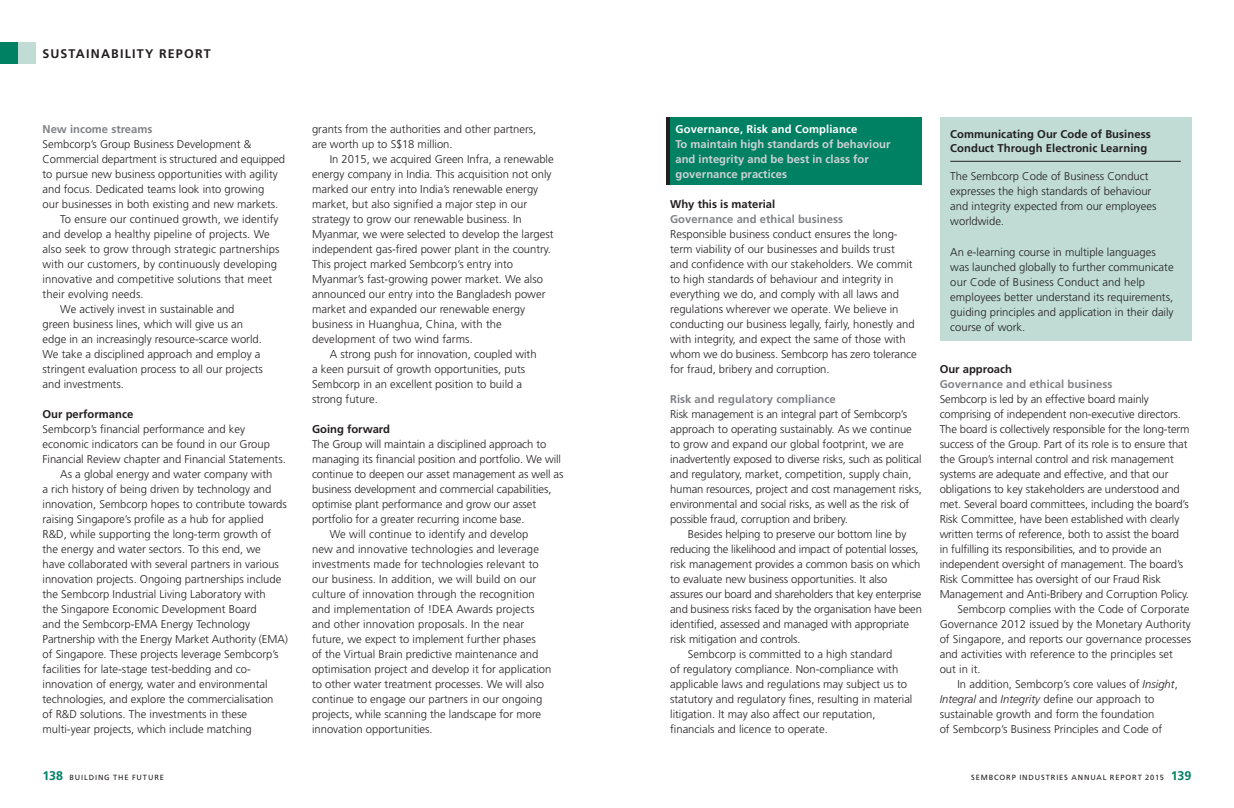
<style>
.page{position:relative;width:1234px;height:808px;background:#fff}
.page>*{position:absolute;margin:0;border:0;box-sizing:border-box;transform-origin:0 0}
.t1{font:700 12.5px "Frutiger";color:#231f20}
.Bodycopy___Generic{font:300 11.25px/15px "Frutiger";color:#231f20}
.Bodycopy___First_Par{font:300 11.25px/15px "Frutiger";letter-spacing:-.01em;color:#231f20}
.Highlight___Test_Fir{font:300 11.25px/15px "Frutiger";color:#231f20}
.Body_Subsubhead{font:700 11.25px "Frutiger";color:#808285}
.Header_w_Tagline___T{font:700 11.25px/15px "Frutiger";color:#d1d2d4}
.Highlight___Title{font:700 11.25px/13.5px "Frutiger";letter-spacing:.005em;color:#231f20}
.Body_Subhead___Black{font:700 11.25px "Frutiger";color:#231f20}
.Header_w_Tagline___H{font:700 11.25px "Frutiger";letter-spacing:.01em;color:#fff}
.t2{font:7.5px "Frutiger";letter-spacing:.115em;color:#231f20}
.s1{font-style:italic}
.s2{font-weight:700;font-size:12.5px;color:#008164}
</style>
<div class="page">
<div style="left:0;top:43px;width:18px;height:21px;background:#008164"></div>
<div style="left:18px;top:43px;width:17px;height:21px;background:#c0dcd4"></div>
<div style="left:670px;top:118px;width:251px;height:67px;background:#008164"></div>
<hr style="left:666px;top:118px;width:4px;height:67px;background:#231f20">
<div style="left:939px;top:118px;width:252px;height:223px;background:#c0dcd4"></div>
<hr style="left:950px;top:161px;width:230px;height:1px;background:#231f20">
<p class="t1" style="left:43px;top:46px;width:17px">Sustainability</p>
<p class="t1" style="left:159px;top:46px;width:19px">Report</p>
<p class="Body_Subsubhead" style="left:43px;top:122px;width:111px">New income streams</p>
<p class="Bodycopy___First_Par" style="left:43px;top:136px;width:244px">Sembcorp’s Group Business Development &amp; Commercial department is structured and equipped to pursue new business opportunities with agility and focus. Dedicated teams look into growing<br>our businesses in both existing and new markets.</p>
<p class="Bodycopy___Generic" style="left:43px;top:211px;width:238px;text-indent:18px">To ensure our continued growth, we identify and develop a healthy pipeline of projects. We also seek to grow through strategic partnerships with our customers, by continuously developing innovative and competitive solutions that meet their evolving needs.</p>
<p class="Bodycopy___Generic" style="left:43px;top:301px;width:222px;text-indent:18px">We actively invest in sustainable and green business lines, which will give us an edge in an increasingly resource-scarce world.<br>We take a disciplined approach and employ a stringent evaluation process to all our projects and investments.</p>
<p class="Body_Subhead___Black" style="left:43px;top:407px;width:92px">Our performance</p>
<p class="Bodycopy___First_Par" style="left:43px;top:421px;width:245px">Sembcorp’s financial performance and key economic indicators can be found in our Group<br>Financial Review chapter and Financial Statements.</p>
<p class="Bodycopy___Generic" style="left:43px;top:466px;width:247px;text-indent:18px">As a global energy and water company with<br>a rich history of being driven by technology and innovation, Sembcorp hopes to contribute towards raising Singapore’s profile as a hub for applied R&amp;D, while supporting the long-term growth of the energy and water sectors. To this end, we<br>have collaborated with several partners in various innovation projects. Ongoing partnerships include the Sembcorp Industrial Living Laboratory with<br>the Singapore Economic Development Board<br>and the Sembcorp-EMA Energy Technology Partnership with the Energy Market Authority (EMA) of Singapore. These projects leverage Sembcorp’s facilities for late-stage test-bedding and co&shy;innovation of energy, water and environmental technologies, and explore the commercialisation<br>of R&amp;D solutions. The investments in these multi-year projects, which include matching</p>
<p class="Bodycopy___Generic" style="left:312px;top:121px;width:226px">grants from the authorities and other partners, are worth up to S$18 million.</p>
<p class="Bodycopy___Generic" style="left:312px;top:151px;width:243px;text-indent:18px">In 2015, we acquired Green Infra, a renewable energy company in India. This acquisition not only marked our entry into India’s renewable energy market, but also signified a major step in our strategy to grow our renewable business. In Myanmar, we were selected to develop the largest independent gas-fired power plant in the country.<br>This project marked Sembcorp’s entry into Myanmar’s fast-growing power market. We also announced our entry into the Bangladesh power market and expanded our renewable energy business in Huanghua, China, with the development of two wind farms.</p>
<p class="Bodycopy___Generic" style="left:312px;top:346px;width:226px;text-indent:18px">A strong push for innovation, coupled with a keen pursuit of growth opportunities, puts Sembcorp in an excellent position to build a strong future.</p>
<p class="Body_Subhead___Black" style="left:312px;top:422px;width:79px">Going forward</p>
<p class="Bodycopy___First_Par" style="left:312px;top:436px;width:253px">The Group will maintain a disciplined approach to managing its financial position and portfolio. We will continue to deepen our asset management as well as business development and commercial capabilities, optimise plant performance and grow our asset portfolio for a greater recurring income base.</p>
<p class="Bodycopy___Generic" style="left:312px;top:526px;width:241px;text-indent:18px">We will continue to identify and develop new and innovative technologies and leverage investments made for technologies relevant to our business. In addition, we will build on our culture of innovation through the recognition and implementation of !DEA Awards projects and other innovation proposals. In the near future, we expect to implement further phases<br>of the Virtual Brain predictive maintenance and optimisation project and develop it for application to other water treatment processes. We will also continue to engage our partners in our ongoing projects, while scanning the landscape for more innovation opportunities.</p>
<p class="Header_w_Tagline___H" style="left:675px;top:122px;width:183px">Governance, Risk and Compliance</p>
<p class="Header_w_Tagline___T" style="left:675px;top:136px;width:216px">To maintain high standards of behaviour and integrity and be best in class for governance practices</p>
<p class="Body_Subhead___Black" style="left:670px;top:197px;width:107px">Why this is material</p>
<p class="Body_Subsubhead" style="left:670px;top:212px;width:174px">Governance and ethical business</p>
<p class="Bodycopy___First_Par" style="left:670px;top:226px;width:248px">Responsible business conduct ensures the long&shy;term viability of our businesses and builds trust<br>and confidence with our stakeholders. We commit to high standards of behaviour and integrity in everything we do, and comply with all laws and regulations wherever we operate. We believe in conducting our business legally, fairly, honestly and with integrity, and expect the same of those with whom we do business. Sembcorp has zero tolerance for fraud, bribery and corruption.</p>
<p class="Body_Subsubhead" style="left:670px;top:392px;width:167px">Risk and regulatory compliance</p>
<p class="Bodycopy___First_Par" style="left:670px;top:406px;width:253px">Risk management is an integral part of Sembcorp’s approach to operating sustainably. As we continue to grow and expand our global footprint, we are inadvertently exposed to diverse risks, such as political and regulatory, market, competition, supply chain, human resources, project and cost management risks, environmental and social risks, as well as the risk of possible fraud, corruption and bribery.</p>
<p class="Bodycopy___Generic" style="left:670px;top:526px;width:253px;text-indent:18px">Besides helping to preserve our bottom line by reducing the likelihood and impact of potential losses, risk management provides a common basis on which to evaluate new business opportunities. It also assures our board and shareholders that key enterprise and business risks faced by the organisation have been identified, assessed and managed with appropriate risk mitigation and controls.</p>
<p class="Bodycopy___Generic" style="left:670px;top:646px;width:244px;text-indent:18px">Sembcorp is committed to a high standard<br>of regulatory compliance. Non-compliance with applicable laws and regulations may subject us to statutory and regulatory fines, resulting in material litigation. It may also affect our reputation, financials and licence to operate.</p>
<p class="Highlight___Title" style="left:950px;top:127px;width:202px">Communicating Our Code of Business<br>Conduct Through Electronic Learning</p>
<p class="Highlight___Test_Fir" style="left:950px;top:169px;width:208px">The Sembcorp Code of Business Conduct expresses the high standards of behaviour and integrity expected from our employees worldwide.</p>
<p class="Highlight___Test_Fir" style="left:950px;top:244px;width:225px">An e-learning course in multiple languages was launched globally to further communicate our Code of Business Conduct and help employees better understand its requirements, guiding principles and application in their daily course of work.</p>
<p class="Body_Subhead___Black" style="left:939px;top:362px;width:74px">Our approach</p>
<p class="Body_Subsubhead" style="left:939px;top:377px;width:174px">Governance and ethical business</p>
<p class="Bodycopy___First_Par" style="left:939px;top:391px;width:251px">Sembcorp is led by an effective board mainly comprising of independent non-executive directors.<br>The board is collectively responsible for the long-term success of the Group. Part of its role is to ensure that the Group’s internal control and risk management systems are adequate and effective, and that our obligations to key stakeholders are understood and met. Several board committees, including the board’s Risk Committee, have been established with clearly written terms of reference, both to assist the board in fulfilling its responsibilities, and to provide an independent oversight of management. The board’s Risk Committee has oversight of our Fraud Risk Management and Anti-Bribery and Corruption Policy.</p>
<p class="Bodycopy___Generic" style="left:939px;top:601px;width:253px;text-indent:18px">Sembcorp complies with the Code of Corporate Governance 2012 issued by the Monetary Authority of Singapore, and reports our governance processes and activities with reference to the principles set out in it.</p>
<p class="Bodycopy___Generic" style="left:939px;top:676px;width:239px;text-indent:18px">In addition, Sembcorp’s core values of <span class="s1">Insight</span>, <span class="s1">Integral</span> and <span class="s1">Integrity</span> define our approach to sustainable growth and form the foundation<br>of Sembcorp’s Business Principles and Code of</p>
<p class="t2" style="left:43px;top:773px;width:123px"><span class="s2">138</span> BUILDING THE FUTURE</p>
<p class="t2" style="left:971px;top:773px;width:222px">SEMBCORP INDUSTRIES ANNUAL REPORT 2015 <span class="s2">139</span></p>
</div>
